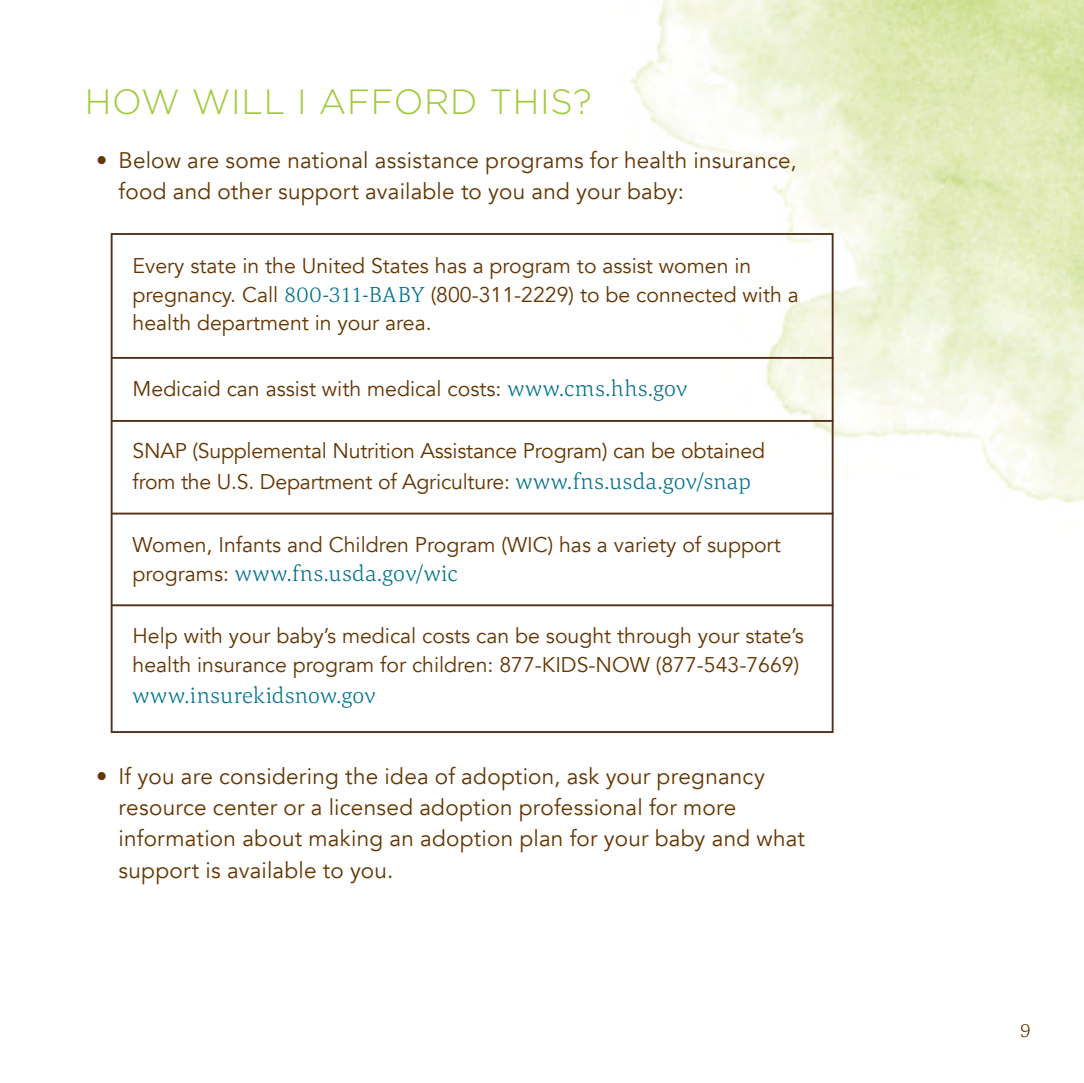
<style>
.page{position:relative;width:1084px;height:1083px;background:#fff}
.page>*{position:absolute;margin:0;border:0;box-sizing:border-box;transform-origin:0 0}
.Copy_Headers{font:300 35px "Gotham";letter-spacing:.02em;color:#9fcb3a}
.t1{font:22.5px/31.2px "Avenir";letter-spacing:.01em;color:#653500}
.Small_Copy{font:300 22.5px "Corda";letter-spacing:.015em;color:#00718e}
.Small_Copy-2{font:21.25px/28.8px "Avenir";color:#653500}
.t2{font:300 20px "Corda";color:#653500}
.s1{font-family:"Corda";font-weight:300;font-size:22.5px;color:#00718e}
.s2{font-family:"Avenir";font-weight:400;font-size:21.25px;color:#653500}
</style>
<div class="page">
<img style="left:110px;top:0;width:974px;height:733px">
<hr style="left:111px;top:357px;width:722px;height:2px;background:#532f18">
<hr style="left:111px;top:420px;width:722px;height:2px;background:#532f18">
<hr style="left:111px;top:512px;width:722px;height:2px;background:#532f18">
<hr style="left:111px;top:604px;width:722px;height:2px;background:#532f18">
<div style="left:111px;top:233px;width:722px;height:500px;border:2px solid #532f18"></div>
<p class="Copy_Headers" style="left:85px;top:79px;width:509px">HOW WILL I AFFORD THIS?</p>
<p class="t1" style="left:119px;top:145px;width:679px;text-indent:-22px">• Below are some national assistance programs for health insurance, food and other support available to you and your baby:</p>
<p class="Small_Copy-2" style="left:133px;top:251px;width:668px">Every state in the United States has a program to assist women in pregnancy. Call <span class="s1">800-311-BABY</span> (800-311-2229) to be connected with a health department in your area.</p>
<p class="Small_Copy-2" style="left:133px;top:374px;width:556px">Medicaid can assist with medical costs: <span class="s1">www.cms.hhs.gov</span></p>
<p class="Small_Copy-2" style="left:133px;top:435px;width:634px;line-height:31.2px">SNAP (Supplemental Nutrition Assistance Program) can be obtained from the U.S. Department of Agriculture: <span class="s1">www.fns.usda.gov/snap</span></p>
<p class="Small_Copy-2" style="left:133px;top:530px;width:649px">Women, Infants and Children Program (WIC) has a variety of support</p>
<p class="Small_Copy" style="left:133px;top:558px;width:326px"><span class="s2">programs:</span> www.fns.usda.gov/wic</p>
<p class="Small_Copy-2" style="left:133px;top:621px;width:672px">Help with your baby’s medical costs can be sought through your state’s health insurance program for children: 877-KIDS-NOW (877-543-7669)</p>
<p class="Small_Copy" style="left:133px;top:680px;width:245px">www.insurekidsnow.gov</p>
<p class="t1" style="left:119px;top:760px;width:688px;text-indent:-22px">• If you are considering the idea of adoption, ask your pregnancy resource center or a licensed adoption professional for more information about making an adoption plan for your baby and what support is available to you.</p>
<p class="t2" style="left:1020px;top:1016px;width:12px">9</p>
</div>
